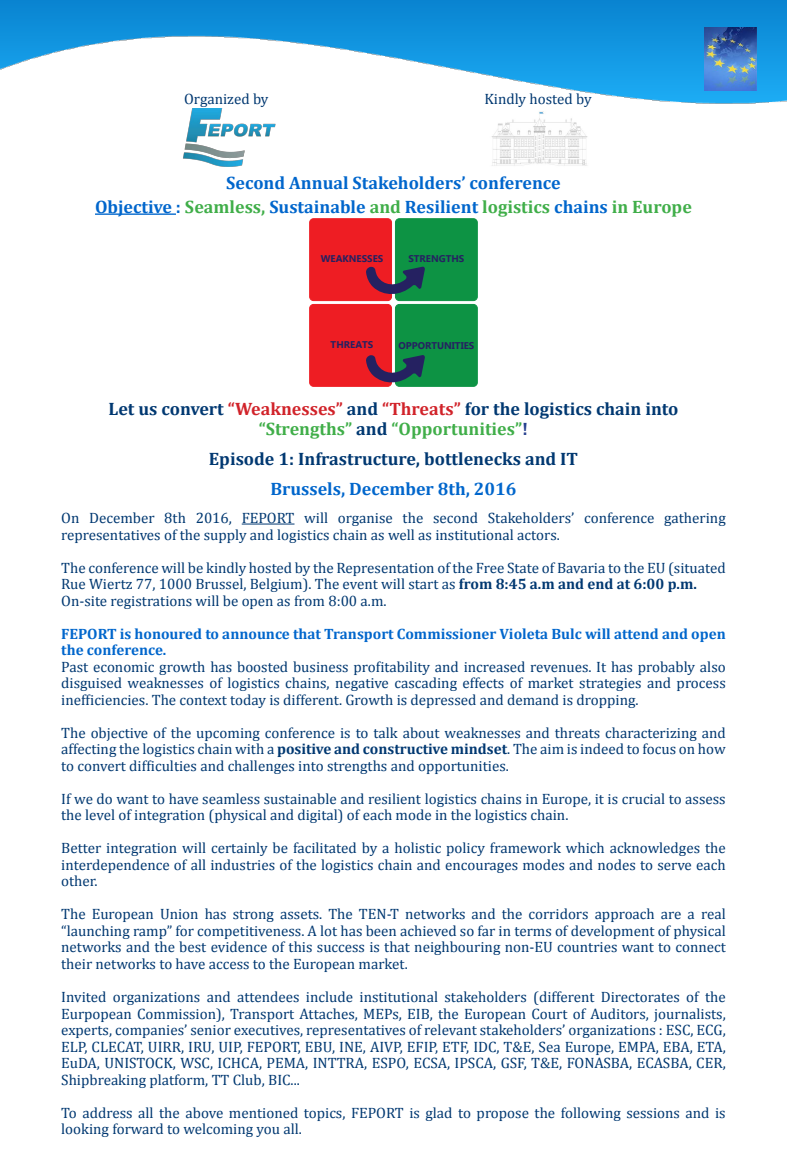
<style>
.page{position:relative;width:787px;height:1149px;background:#fff}
.page>*{position:absolute;margin:0;border:0;box-sizing:border-box;transform-origin:0 0}
.t1{font:700 18px/19.5px "Cambria";color:#003871;text-align:center}
.t2{font:700 18px "Cambria";color:#06c}
.t3{font:15px/16.5px "Cambria";color:#003871;text-align:justify}
.t4{font:700 15px/16.5px "Cambria";color:#06c}
.t5{font:700 9.75px "Myanmar Text";color:#252161}
.s1{color:#40ae49}
.s2{color:#d1232a}
.s3{color:#253f8e}
.s4{font-weight:700}
</style>
<div class="page">
<hr style="left:242px;top:523px;width:52px;height:1px;background:#003871">
<img style="left:0;top:0;width:787px;height:104px">
<img style="left:704px;top:28px;width:52px;height:63px">
<hr style="left:95px;top:213px;width:81px;height:2px;background:#06c">
<div style="left:310px;top:304px;width:81px;height:82px;background:#ee1d23;border-radius:4px"></div>
<div style="left:309px;top:304px;width:83px;height:82px;border:1px solid #ee1d23;border-radius:4px"></div>
<div style="left:310px;top:219px;width:81px;height:81px;background:#ee1d23;border-radius:4px"></div>
<div style="left:309px;top:218px;width:83px;height:83px;border:1px solid #ee1d23;border-radius:4px"></div>
<div style="left:395px;top:219px;width:82px;height:81px;background:#0d9344;border-radius:4px"></div>
<div style="left:395px;top:218px;width:82px;height:83px;border:1px solid #0d9344;border-radius:4px"></div>
<div style="left:395px;top:304px;width:82px;height:82px;background:#0d9344;border-radius:4px"></div>
<div style="left:395px;top:304px;width:82px;height:82px;border:1px solid #0d9344;border-radius:4px"></div>
<svg style="left:366px;top:266px;width:59px;height:31px"></svg>
<svg style="left:366px;top:354px;width:59px;height:31px"></svg>
<img style="left:491px;top:111px;width:97px;height:55px">
<img style="left:183px;top:109px;width:93px;height:58px">
<p class="t3" style="left:184px;top:91px;width:86px">Organized by</p>
<p class="t3" style="left:484px;top:91px;width:109px">Kindly hosted by</p>
<p class="t2" style="left:226px;top:170px;width:336px">Second Annual Stakeholders’ conference</p>
<p class="t2" style="left:95px;top:194px;width:598px">Objective : <span class="s1">Seamless,</span> Sustainable <span class="s1">and</span> Resilient <span class="s1">logistics</span> chains <span class="s1">in Europe</span></p>
<p class="t5" style="left:321px;top:253px;width:64px">WEAKNESSES</p>
<p class="t5" style="left:408px;top:253px;width:57px">STRENGTHS</p>
<p class="t5" style="left:330px;top:339px;width:44px">THREATS</p>
<p class="t5" style="left:398px;top:340px;width:78px">OPPORTUNITIES</p>
<p class="t1" style="left:108px;top:398px;width:571px">Let us convert <span class="s2">“Weaknesses”</span> and <span class="s2">“Threats”</span> for the logistics chain into <span class="s1">“Strengths”</span> and <span class="s1">“Opportunities”</span><span class="s3">!</span></p>
<p class="t1" style="left:209px;top:448px;width:370px">Episode 1: Infrastructure, bottlenecks and IT</p>
<p class="t2" style="left:270px;top:475px;width:248px">Brussels, December 8th, 2016</p>
<p class="t3" style="left:61px;top:509px;width:666px">On December 8th 2016, FEPORT will organise the second Stakeholders’ conference gathering representatives of the supply and logistics chain as well as institutional actors.</p>
<p class="t3" style="left:61px;top:559px;width:666px">The conference will be kindly hosted by the Representation of the Free State of Bavaria to the EU (situated<br>Rue Wiertz 77, 1000 Brussel, Belgium). The event will start as <span class="s4">from 8:45 a.m and end at 6:00 p.m.</span></p>
<p class="t3" style="left:61px;top:592px;width:327px">On-site registrations will be open as from 8:00 a.m.</p>
<p class="t4" style="left:61px;top:624px;width:666px">FEPORT is honoured to announce that Transport Commissioner Violeta Bulc will attend and open the conference.</p>
<p class="t3" style="left:61px;top:658px;width:666px">Past economic growth has boosted business profitability and increased revenues. It has probably also disguised weaknesses of logistics chains, negative cascading effects of market strategies and process inefficiencies. The context today is different. Growth is depressed and demand is dropping.</p>
<p class="t3" style="left:61px;top:724px;width:666px">The objective of the upcoming conference is to talk about weaknesses and threats characterizing and affecting the logistics chain with a <span class="s4">positive and constructive mindset</span>. The aim is indeed to focus on how to convert difficulties and challenges into strengths and opportunities.</p>
<p class="t3" style="left:61px;top:790px;width:666px">If we do want to have seamless sustainable and resilient logistics chains in Europe, it is crucial to assess the level of integration (physical and digital) of each mode in the logistics chain.</p>
<p class="t3" style="left:61px;top:839px;width:666px">Better integration will certainly be facilitated by a holistic policy framework which acknowledges the interdependence of all industries of the logistics chain and encourages modes and nodes to serve each other.</p>
<p class="t3" style="left:61px;top:905px;width:666px">The European Union has strong assets. The TEN-T networks and the corridors approach are a real “launching ramp” for competitiveness. A lot has been achieved so far in terms of development of physical networks and the best evidence of this success is that neighbouring non-EU countries want to connect their networks to have access to the European market.</p>
<p class="t3" style="left:61px;top:988px;width:666px">Invited organizations and attendees include institutional stakeholders (different Directorates of the Eurpopean Commission), Transport Attaches, MEPs, EIB, the European Court of Auditors, journalists, experts, companies’ senior executives, representatives of relevant stakeholders’ organizations : ESC, ECG, ELP, CLECAT, UIRR, IRU, UIP, FEPORT, EBU, INE, AIVP, EFIP, ETF, IDC, T&amp;E, Sea Europe, EMPA, EBA, ETA, EuDA, UNISTOCK, WSC, ICHCA, PEMA, INTTRA, ESPO, ECSA, IPSCA, GSF, T&amp;E, FONASBA, ECASBA, CER, Shipbreaking platform, TT Club, BIC...</p>
<p class="t3" style="left:61px;top:1103px;width:666px">To address all the above mentioned topics, FEPORT is glad to propose the following sessions and is looking forward to welcoming you all.</p>
</div>
